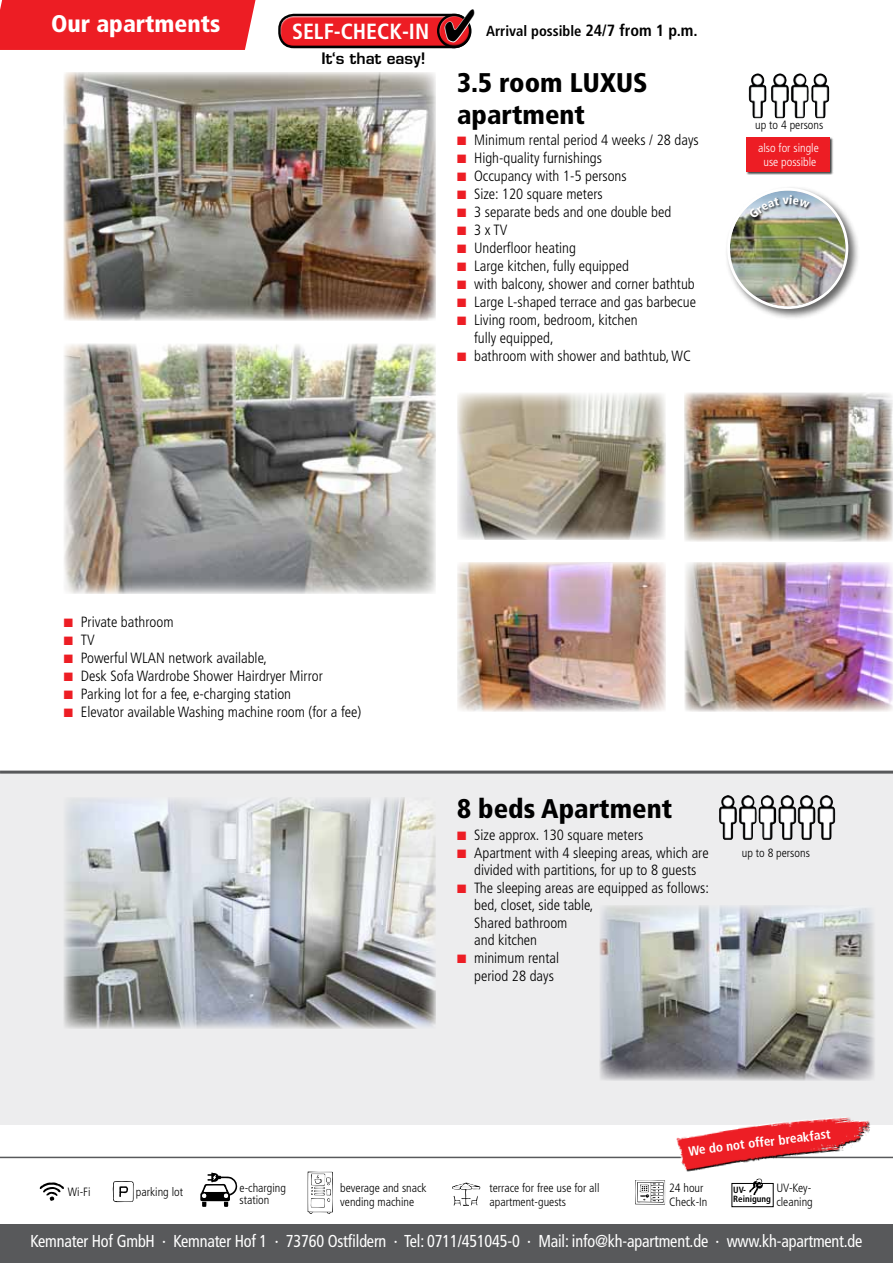
<style>
.page{position:relative;width:893px;height:1263px;background:#fff}
.page>*{position:absolute;margin:0;border:0;box-sizing:border-box;transform-origin:0 0}
.t1{font:900 condensed 27px/32.4px "Frutiger";color:#000}
.t2{font:900 condensed 24px "Frutiger";color:#fff}
.t3{font:700 condensed 21.9px "Frutiger";color:#fff}
.t4{font:condensed 17.25px "Frutiger";letter-spacing:-.01em;color:#fff;scale:.94 1}
.t5{font:600 15.45px "Eurostile";color:#000}
.t6{font:600 15.3px "Eurostile";color:#000}
.t7{font:300 condensed 14.85px/17.5px "Frutiger";color:#000}
.t8{font:700 condensed 14.7px "Frutiger";color:#000}
.t9{font:700 condensed 13.2px "Frutiger";color:#fff}
.t10{font:300 condensed 12px/13.5px "Frutiger";color:#000}
.t11{font:300 condensed 12px/13.5px "Frutiger";color:#fff;text-align:center}
.t12{font:700 condensed 9px/9px "Frutiger";color:#000}
.s1{font-size:16.2px}
.s2{color:#ed1d24}
</style>
<div class="page">
<div style="left:0;top:0;width:255px;height:50px;background:#ed1d24"></div>
<div style="left:279px;top:15px;width:190px;height:27px;background:#fff;opacity:.75"></div>
<div style="left:280px;top:20px;width:190px;height:28px;background:#ed1d24"></div>
<div style="left:278px;top:14px;width:192px;height:34px;border:2px solid #000;border-radius:14px"></div>
<div style="left:438px;top:14px;width:31px;height:25px;background:#fff;opacity:.75"></div>
<div style="left:439px;top:20px;width:32px;height:26px;background:#000;opacity:.75"></div>
<div style="left:437px;top:14px;width:34px;height:34px;border:2px solid #000;border-radius:50%"></div>
<div style="left:725px;top:185px;width:135px;height:135px;background:#000;opacity:.6"></div>
<img style="left:730px;top:191px;width:115px;height:115px;border-radius:58px">
<div style="left:727px;top:188px;width:121px;height:121px;border:3px solid #fff;border-radius:50%"></div>
<div style="left:749px;top:195px;width:64px;height:26px;background:#000;opacity:.75"></div>
<img style="left:748px;top:74px;width:19px;height:44px">
<img style="left:771px;top:74px;width:59px;height:44px">
<div style="left:746px;top:137px;width:88px;height:38px;background:#000;opacity:.75"></div>
<div style="left:747px;top:137px;width:83px;height:35px;background:#ed1d24"></div>
<div style="left:0;top:772px;width:893px;height:353px;background:#ededee"></div>
<hr style="left:0;top:771px;width:893px;height:3px;background:#58595b">
<hr style="left:0;top:1157px;width:893px;height:1px;background:#58595b">
<img style="left:674px;top:1117px;width:203px;height:55px">
<div style="left:0;top:1225px;width:893px;height:38px;background:#58595b"></div>
<svg style="left:113px;top:1181px;width:21px;height:22px"></svg>
<svg style="left:452px;top:1182px;width:28px;height:24px"></svg>
<svg style="left:308px;top:1171px;width:25px;height:43px"></svg>
<svg style="left:635px;top:1180px;width:30px;height:24px"></svg>
<div style="left:732px;top:1183px;width:41px;height:24px;border:1px solid #000"></div>
<svg style="left:749px;top:1178px;width:14px;height:17px"></svg>
<svg style="left:39px;top:1182px;width:25px;height:19px"></svg>
<svg style="left:200px;top:1172px;width:38px;height:35px"></svg>
<img style="left:64px;top:797px;width:372px;height:231px">
<img style="left:719px;top:795px;width:117px;height:45px">
<img style="left:600px;top:905px;width:275px;height:175px">
<img style="left:685px;top:562px;width:208px;height:149px">
<img style="left:457px;top:562px;width:209px;height:149px">
<img style="left:64px;top:72px;width:372px;height:249px">
<img style="left:684px;top:393px;width:209px;height:148px">
<img style="left:457px;top:393px;width:209px;height:147px">
<img style="left:64px;top:344px;width:372px;height:250px">
<svg style="left:443px;top:13px;width:29px;height:31px"></svg>
<svg style="left:748px;top:195px;width:62px;height:24px"></svg>
<h2 class="t2" style="left:51px;top:9px;width:171px">Our apartments</h2>
<h3 class="t3" style="left:292px;top:18px;width:139px">self-check-in</h3>
<p class="t8" style="left:486px;top:23px;width:213px">Arrival possible <span class="s1">24/7 from 1 p.m.</span></p>
<p class="t6" style="left:299px;top:48px;width:135px">So einfach geht‘s!</p>
<p class="t5" style="left:321px;top:49px;width:105px">It‘s that easy!</p>
<h1 class="t1" style="left:457px;top:66px;width:192px">3.5 room LUXUS apartment</h1>
<p class="t7" style="left:457px;top:131px;width:243px"><span class="s2">■</span> Minimum rental period 4 weeks / 28 days</p>
<p class="t7" style="left:457px;top:149px;width:146px"><span class="s2">■</span> High-quality furnishings</p>
<p class="t7" style="left:457px;top:167px;width:171px"><span class="s2">■</span> Occupancy with 1-5 persons</p>
<p class="t7" style="left:457px;top:185px;width:147px"><span class="s2">■</span> Size: 120 square meters</p>
<p class="t7" style="left:457px;top:203px;width:216px"><span class="s2">■</span> 3 separate beds and one double bed</p>
<p class="t7" style="left:457px;top:221px;width:52px"><span class="s2">■</span> 3 x TV</p>
<p class="t7" style="left:457px;top:239px;width:120px"><span class="s2">■</span> Underfloor heating</p>
<p class="t7" style="left:457px;top:257px;width:173px"><span class="s2">■</span> Large kitchen, fully equipped</p>
<p class="t7" style="left:457px;top:275px;width:239px"><span class="s2">■</span> with balcony, shower and corner bathtub</p>
<p class="t7" style="left:457px;top:293px;width:240px"><span class="s2">■</span> Large L-shaped terrace and gas barbecue</p>
<p class="t7" style="left:474px;top:311px;width:165px;line-height:18px;text-indent:-17px"><span class="s2">■</span> Living room, bedroom, kitchen fully equipped,</p>
<p class="t7" style="left:457px;top:347px;width:236px"><span class="s2">■</span> bathroom with shower and bathtub, WC</p>
<p class="t10" style="left:755px;top:119px;width:69px">up to 4 persons</p>
<p class="t11" style="left:758px;top:142px;width:62px">also for single use possible</p>
<p class="t7" style="left:64px;top:613px;width:111px"><span class="s2">■</span> Private bathroom</p>
<p class="t7" style="left:64px;top:631px;width:33px"><span class="s2">■</span> TV</p>
<p class="t7" style="left:64px;top:649px;width:205px"><span class="s2">■</span> Powerful WLAN network available,</p>
<p class="t7" style="left:64px;top:667px;width:261px"><span class="s2">■</span> Desk Sofa Wardrobe Shower Hairdryer Mirror</p>
<p class="t7" style="left:64px;top:685px;width:229px"><span class="s2">■</span> Parking lot for a fee, e-charging station</p>
<p class="t7" style="left:64px;top:703px;width:299px"><span class="s2">■</span> Elevator available Washing machine room (for a fee)</p>
<h1 class="t1" style="left:457px;top:792px;width:217px">8 beds Apartment</h1>
<p class="t7" style="left:457px;top:826px;width:188px"><span class="s2">■</span> Size approx. 130 square meters</p>
<p class="t7" style="left:457px;top:844px;width:253px;text-align:center"><span class="s2">■</span> Apartment with 4 sleeping areas, which are divided with partitions, for up to 8 guests</p>
<p class="t7" style="left:474px;top:879px;width:236px;text-indent:-17px"><span class="s2">■</span> The sleeping areas are equipped as follows: bed, closet, side table,<br>Shared bathroom<br>and kitchen</p>
<p class="t7" style="left:474px;top:949px;width:87px;text-indent:-17px"><span class="s2">■</span> minimum rental period 28 days</p>
<p class="t10" style="left:742px;top:846px;width:69px">up to 8 persons</p>
<p class="t9" style="left:687px;top:1143px;width:145px;rotate:-7deg">We do not offerbreakfast</p>
<p class="t10" style="left:68px;top:1185px;width:24px">Wi-Fi</p>
<p class="t10" style="left:136px;top:1185px;width:49px">parking lot</p>
<p class="t10" style="left:489px;top:1182px;width:111px">terrace for free use for all apartment-guests</p>
<p class="t10" style="left:340px;top:1182px;width:88px">beverage and snack vending machine</p>
<p class="t10" style="left:669px;top:1182px;width:40px">24 hour<br>Check-In</p>
<p class="t10" style="left:776px;top:1182px;width:38px">UV-Key&shy;cleaning</p>
<p class="t10" style="left:240px;top:1182px;width:48px;line-height:12px">e-charging station</p>
<p class="t12" style="left:733px;top:1186px;width:39px">UV-<br>Reinigung</p>
<p class="t4" style="left:31px;top:1231px;width:886px">Kemnater Hof GmbH · Kemnater Hof 1 · 73760 Ostfildern · Tel: 0711/451045-0 · Mail: info@kh-apartment.de · www.kh-apartment.de</p>
</div>
